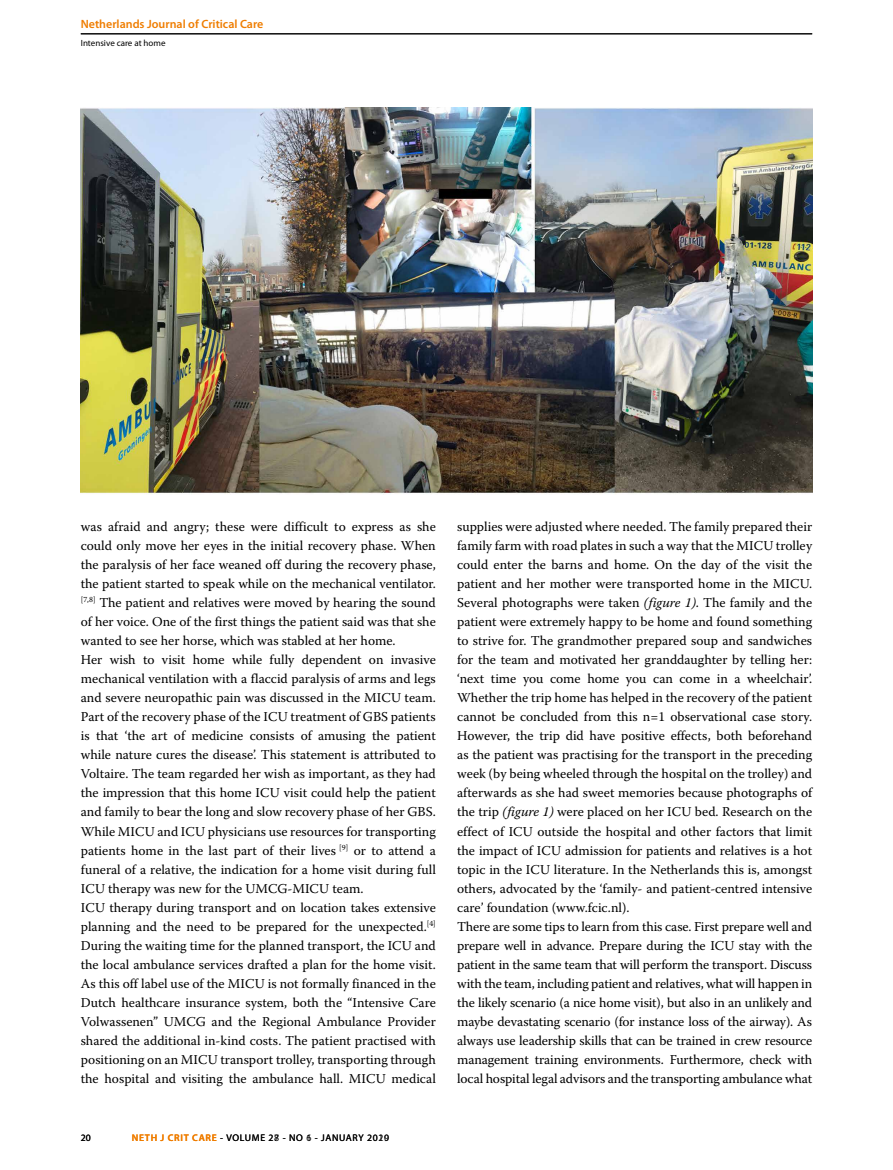
<style>
.page{position:relative;width:893px;height:1170px;background:#fff}
.page>*{position:absolute;margin:0;border:0;box-sizing:border-box;transform-origin:0 0}
.t1{font:13.5px/19px "Warnock Pro";color:#000}
.t2{font:600 12px "Myriad Pro";color:#ef7d00}
.t3{font:9.75px "Myriad Pro";letter-spacing:.07em;color:#000}
.t4{font:9px "Myriad Pro";color:#000}
.s1{font-style:italic}
.s2{font-weight:600;color:#ef7d00}
</style>
<div class="page">
<hr style="left:81px;top:34px;width:731px;height:1px;background:#000">
<img style="left:81px;top:107px;width:731px;height:387px">
<p class="t2" style="left:81px;top:17px;width:184px">Netherlands Journal of Critical Care</p>
<p class="t4" style="left:81px;top:38px;width:86px">Intensive care at home</p>
<p class="t1" style="left:81px;top:516px;width:357px">was afraid and angry; these were difficult to express as she could only move her eyes in the initial recovery phase. When the paralysis of her face weaned off during the recovery phase, the patient started to speak while on the mechanical ventilator. <sup>[7,8]</sup> The patient and relatives were moved by hearing the sound of her voice. One of the first things the patient said was that she wanted to see her horse, which was stabled at her home.<br>Her wish to visit home while fully dependent on invasive mechanical ventilation with a flaccid paralysis of arms and legs and severe neuropathic pain was discussed in the MICU team.<br>Part of the recovery phase of the ICU treatment of GBS patients is that ‘the art of medicine consists of amusing the patient while nature cures the disease’. This statement is attributed to Voltaire. The team regarded her wish as important, as they had the impression that this home ICU visit could help the patient and family to bear the long and slow recovery phase of her GBS.<br>While MICU and ICU physicians use resources for transporting patients home in the last part of their lives <sup>[9]</sup> or to attend a funeral of a relative, the indication for a home visit during full ICU therapy was new for the UMCG-MICU team.<br>ICU therapy during transport and on location takes extensive planning and the need to be prepared for the unexpected.<sup>[4] </sup>During the waiting time for the planned transport, the ICU and the local ambulance services drafted a plan for the home visit.<br>As this off label use of the MICU is not formally financed in the Dutch healthcare insurance system, both the “Intensive Care Volwassenen” UMCG and the Regional Ambulance Provider shared the additional in-kind costs. The patient practised with positioning on an MICU transport trolley, transporting through the hospital and visiting the ambulance hall. MICU medical</p>
<p class="t1" style="left:457px;top:516px;width:357px">supplies were adjusted where needed. The family prepared their family farm with road plates in such a way that the MICU trolley could enter the barns and home. On the day of the visit the patient and her mother were transported home in the MICU.<br>Several photographs were taken <span class="s1">(figure 1)</span>. The family and the patient were extremely happy to be home and found something to strive for. The grandmother prepared soup and sandwiches for the team and motivated her granddaughter by telling her: ‘next time you come home you can come in a wheelchair’.<br>Whether the trip home has helped in the recovery of the patient cannot be concluded from this n=1 observational case story.<br>However, the trip did have positive effects, both beforehand as the patient was practising for the transport in the preceding week (by being wheeled through the hospital on the trolley) and afterwards as she had sweet memories because photographs of the trip <span class="s1">(figure 1)</span> were placed on her ICU bed. Research on the effect of ICU outside the hospital and other factors that limit the impact of ICU admission for patients and relatives is a hot topic in the ICU literature. In the Netherlands this is, amongst others, advocated by the ‘family- and patient-centred intensive care’ foundation (www.fcic.nl).<br>There are some tips to learn from this case. First prepare well and prepare well in advance. Prepare during the ICU stay with the patient in the same team that will perform the transport. Discuss with the team, including patient and relatives, what will happen in the likely scenario (a nice home visit), but also in an unlikely and maybe devastating scenario (for instance loss of the airway). As always use leadership skills that can be trained in crew resource management training environments. Furthermore, check with local hospital legal advisors and the transporting ambulance what</p>
<p class="t3" style="left:81px;top:1131px;width:12px">20</p>
<p class="t3" style="left:132px;top:1131px;width:259px"><span class="s2">NETH J CRIT CARE</span> - VOLUME 27 - NO 6 - JANUARY 2019</p>
<p class="t3" style="left:274px;top:1131px;width:7px">8</p>
<p class="t3" style="left:306px;top:1131px;width:7px">1</p>
<p class="t3" style="left:378px;top:1131px;width:12px">20</p>
</div>
